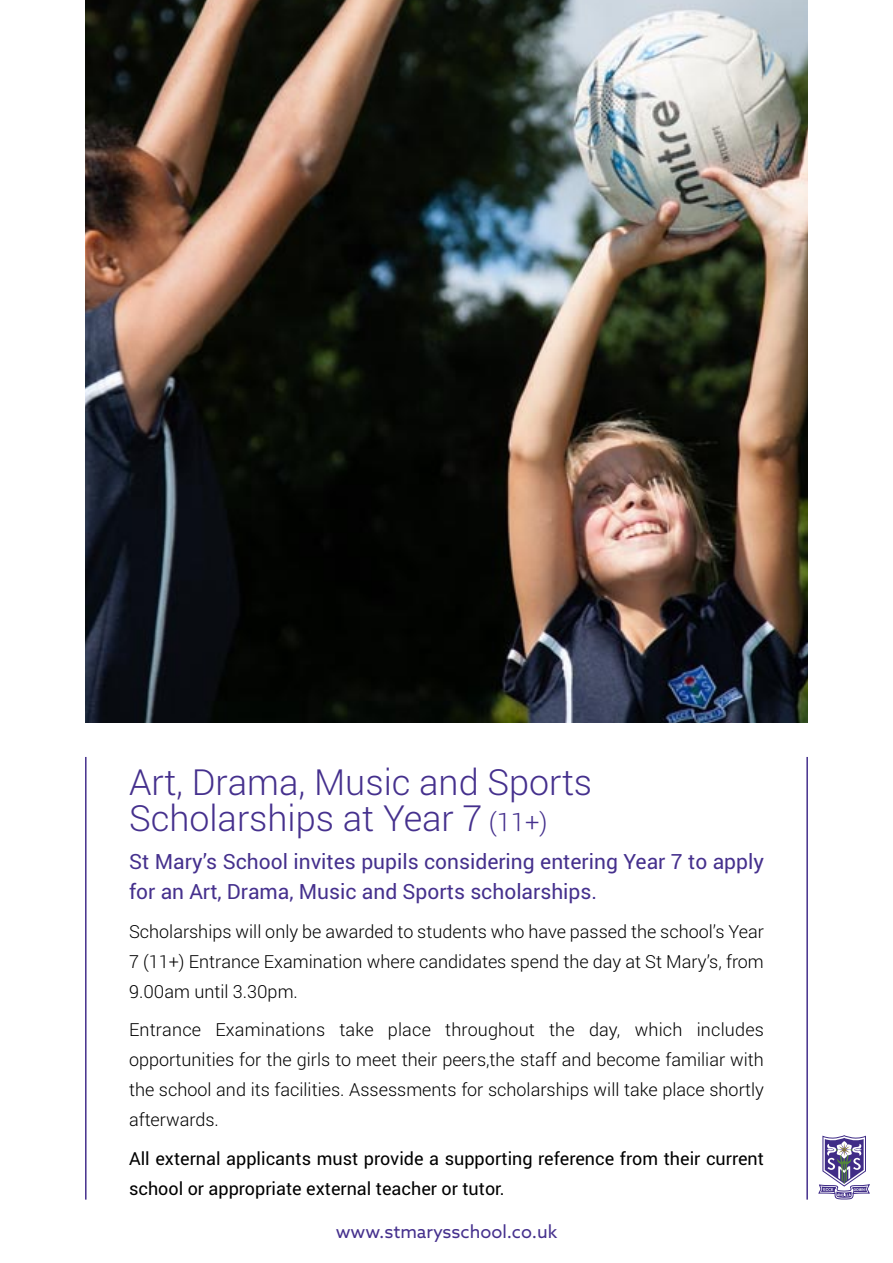
<style>
.page{position:relative;width:893px;height:1263px;background:#fff}
.page>*{position:absolute;margin:0;border:0;box-sizing:border-box;transform-origin:0 0}
.t1{font:300 36px/36px "Roboto";color:#45308d}
.t2{font:21px/30px "Roboto";color:#45308d}
.t3{font:300 18px/30px "Roboto";color:#000;text-align:justify}
.t4{font:18px/30px "Roboto";color:#000}
.t5{font:18px "Azo Sans";color:#45308d}
.s1{font-size:25.5px}
</style>
<div class="page">
<hr style="left:85px;top:757px;width:2px;height:442px;background:#45308d">
<hr style="left:806px;top:757px;width:2px;height:442px;background:#45308d">
<img style="left:85px;top:0;width:723px;height:723px">
<svg style="left:819px;top:1135px;width:50px;height:64px"></svg>
<p class="t1" style="left:129px;top:767px;width:465px">Art, Drama, Music and Sports<br>Scholarships at Year 7 <span class="s1">(11+)</span></p>
<p class="t2" style="left:129px;top:848px;width:636px">St Mary’s School invites pupils considering entering Year 7 to apply for an Art, Drama, Music and Sports scholarships.</p>
<p class="t3" style="left:129px;top:918px;width:636px">Scholarships will only be awarded to students who have passed the school’s Year 7 (11+) Entrance Examination where candidates spend the day at St Mary’s, from 9.00am until 3.30pm.</p>
<p class="t3" style="left:129px;top:1016px;width:636px">Entrance Examinations take place throughout the day, which includes opportunities for the girls to meet their peers,the staff and become familiar with the school and its facilities. Assessments for scholarships will take place shortly afterwards.</p>
<p class="t4" style="left:129px;top:1145px;width:636px">All external applicants must provide a supporting reference from their current school or appropriate external teacher or tutor.</p>
<p class="t5" style="left:336px;top:1222px;width:223px">www.stmarysschool.co.uk</p>
</div>
